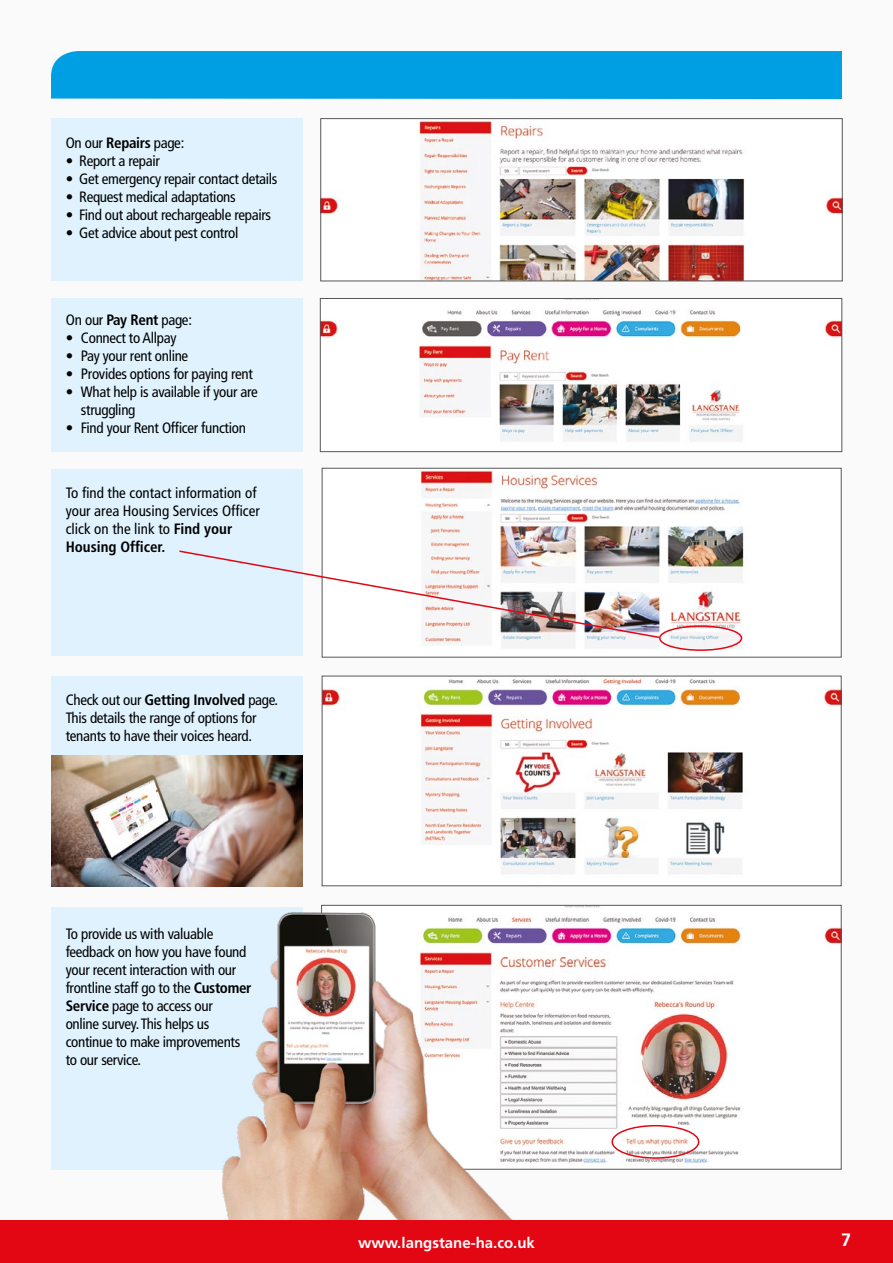
<style>
.page{position:relative;width:893px;height:1263px;background:#fafafa}
.page>*{position:absolute;margin:0;border:0;box-sizing:border-box;transform-origin:0 0}
.t1{font:700 18px "Frutiger";color:#fff}
.t2{font:condensed 15px/18px "Frutiger";letter-spacing:-.02em;color:#000}
.t3{font:condensed 15px/18px "Frutiger";color:#000}
.t4{font:700 15px "Frutiger";color:#fff}
.s1{font-weight:700}
</style>
<div class="page">
<div style="left:51px;top:51px;width:791px;height:48px;background:#009fe3"></div>
<img style="left:322px;top:309px;width:518px;height:131px">
<div style="left:320px;top:298px;width:522px;height:154px;border:1px solid #575756"></div>
<img style="left:420px;top:470px;width:324px;height:181px">
<div style="left:322px;top:468px;width:519px;height:189px;border:1px solid #575756"></div>
<img style="left:324px;top:679px;width:515px;height:188px">
<div style="left:322px;top:676px;width:519px;height:210px;border:1px solid #575756"></div>
<img style="left:323px;top:121px;width:517px;height:158px">
<div style="left:321px;top:118px;width:521px;height:163px;border:1px solid #575756"></div>
<img style="left:518px;top:907px;width:321px;height:256px">
<div style="left:51px;top:118px;width:252px;height:163px;background:#dff2fd"></div>
<div style="left:51px;top:299px;width:252px;height:153px;background:#dff2fd"></div>
<div style="left:51px;top:469px;width:252px;height:187px;background:#dff2fd"></div>
<div style="left:51px;top:676px;width:252px;height:209px;background:#dff2fd"></div>
<div style="left:51px;top:906px;width:252px;height:263px;background:#dff2fd"></div>
<div style="left:659px;top:625px;width:83px;height:26px;border:2px solid #e30613;border-radius:50%"></div>
<img style="left:179px;top:549px;width:482px;height:90px">
<div style="left:611px;top:1125px;width:88px;height:34px;border:2px solid #e30613;border-radius:50%"></div>
<img style="left:51px;top:755px;width:252px;height:131px">
<img style="left:200px;top:905px;width:318px;height:315px">
<div style="left:0;top:1220px;width:893px;height:43px;background:#e30613"></div>
<p class="t2" style="left:66px;top:134px;width:120px">On our <span class="s1">Repairs</span> page:</p>
<p class="t2" style="left:66px;top:152px;width:96px">• Report a repair</p>
<p class="t2" style="left:66px;top:170px;width:213px">• Get emergency repair contact details</p>
<p class="t2" style="left:66px;top:188px;width:172px">• Request medical adaptations</p>
<p class="t2" style="left:66px;top:206px;width:207px">• Find out about rechargeable repairs</p>
<p class="t2" style="left:66px;top:224px;width:174px">• Get advice about pest control</p>
<p class="t2" style="left:66px;top:311px;width:127px">On our <span class="s1">Pay Rent</span> page:</p>
<p class="t2" style="left:66px;top:329px;width:112px">• Connect to Allpay</p>
<p class="t2" style="left:66px;top:347px;width:124px">• Pay your rent online</p>
<p class="t2" style="left:66px;top:365px;width:189px">• Provides options for paying rent</p>
<p class="t2" style="left:81px;top:383px;width:178px;text-indent:-15px">• What help is available if your are struggling</p>
<p class="t2" style="left:66px;top:419px;width:181px">• Find your Rent Officer function</p>
<p class="t3" style="left:66px;top:484px;width:196px">To find the contact information of your area Housing Services Officer click on the link to <span class="s1">Find your<br>Housing Officer.</span></p>
<p class="t2" style="left:66px;top:691px;width:214px">Check out our <span class="s1">Getting Involved</span> page.<br>This details the range of options for tenants to have their voices heard.</p>
<p class="t2" style="left:66px;top:924px;width:187px">To provide us with valuable feedback on how you have found your recent interaction with our frontline staff go to the <span class="s1">Customer<br>Service</span> page to access our<br>online survey. This helps us continue to make improvements to our service.</p>
<p class="t4" style="left:358px;top:1234px;width:178px">www.langstane-ha.co.uk</p>
<p class="t1" style="left:841px;top:1229px;width:12px">7</p>
</div>
